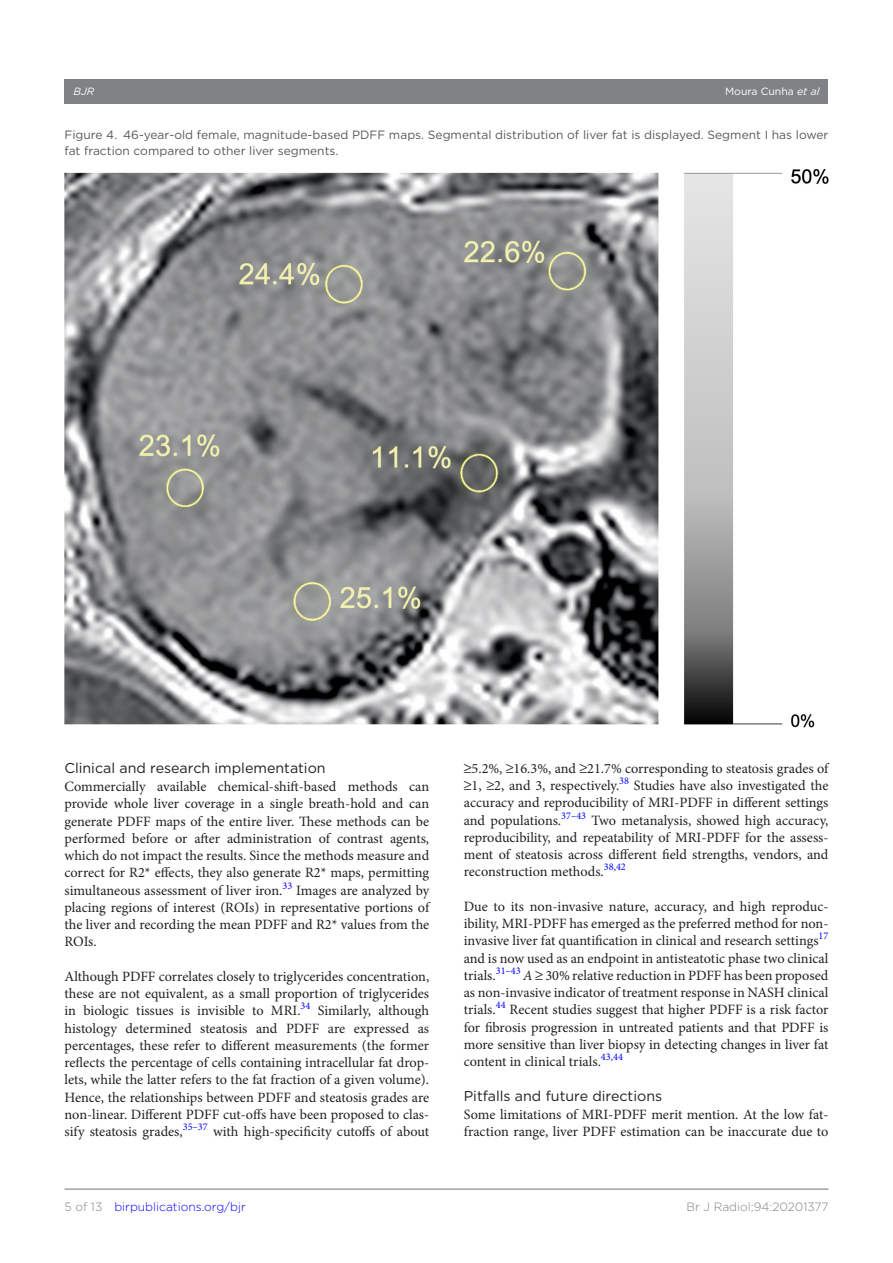
<style>
.page{position:relative;width:893px;height:1263px;background:#fff}
.page>*{position:absolute;margin:0;border:0;box-sizing:border-box;transform-origin:0 0}
.t1{font:14.25px/17.2px "Minion Pro";color:#231f20;text-align:justify}
.t2{font:14.25px "Gotham";color:#231f20}
.t3{font:12px/16.5px "Gotham";color:#57585a}
.t4{font:300 12px "Gotham";color:#00f}
.t5{font:300 12px "Gotham";color:#808285}
.t6{font:10.5px "Gotham";color:#fff}
.t7{font:italic 10.5px "Gotham";color:#fff}
.s1{font-style:italic}
.s2{color:#808285}
</style>
<div class="page">
<div style="left:64px;top:79px;width:764px;height:24px;background:#808285"></div>
<hr style="left:64px;top:1188px;width:764px;height:2px;background:#808285">
<img style="left:64px;top:169px;width:764px;height:559px">
<p class="t7" style="left:74px;top:85px;width:22px">BJR</p>
<p class="t6" style="left:725px;top:85px;width:96px">Moura Cunha <span class="s1">et al</span></p>
<p class="t3" style="left:64px;top:126px;width:765px">Figure 4. 46-year-old female, magnitude-based PDFF maps. Segmental distribution of liver fat is displayed. Segment I has lower fat fraction compared to other liver segments.</p>
<p class="t2" style="left:64px;top:759px;width:263px">Clinical and research implementation</p>
<p class="t1" style="left:64px;top:778px;width:366px">Commercially available chemical-shift-based methods can provide whole liver coverage in a single breath-hold and can generate PDFF maps of the entire liver. These methods can be performed before or after administration of contrast agents, which do not impact the results. Since the methods measure and correct for R2* effects, they also generate R2* maps, permitting simultaneous assessment of liver iron.<sup>33</sup> Images are analyzed by placing regions of interest (ROIs) in representative portions of the liver and recording the mean PDFF and R2* values from the ROIs.</p>
<p class="t1" style="left:64px;top:968px;width:366px">Although PDFF correlates closely to triglycerides concentration, these are not equivalent, as a small proportion of triglycerides in biologic tissues is invisible to MRI.<sup>34</sup> Similarly, although histology determined steatosis and PDFF are expressed as percentages, these refer to different measurements (the former reflects the percentage of cells containing intracellular fat drop&shy;lets, while the latter refers to the fat fraction of a given volume).<br>Hence, the relationships between PDFF and steatosis grades are non-linear. Different PDFF cut-offs have been proposed to clas&shy;sify steatosis grades,<sup>35–37</sup> with high-specificity cutoffs of about</p>
<p class="t4" style="left:64px;top:1199px;width:183px"><span class="s2">5 of 13</span> birpublications.org/bjr</p>
<p class="t1" style="left:464px;top:760px;width:366px">≥5.2%, ≥16.3%, and ≥21.7% corresponding to steatosis grades of ≥1, ≥2, and 3, respectively.<sup>38</sup> Studies have also investigated the accuracy and reproducibility of MRI-PDFF in different settings and populations.<sup>37–43</sup> Two metanalysis, showed high accuracy, reproducibility, and repeatability of MRI-PDFF for the assess&shy;ment of steatosis across different field strengths, vendors, and reconstruction methods.<sup>38,42</sup></p>
<p class="t1" style="left:464px;top:898px;width:366px">Due to its non-invasive nature, accuracy, and high reproduc&shy;ibility, MRI-PDFF has emerged as the preferred method for non&shy;invasive liver fat quantification in clinical and research settings<sup>17 </sup>and is now used as an endpoint in antisteatotic phase two clinical trials.<sup>31–43</sup> <span class="s1">A</span> ≥ 30% relative reduction in PDFF has been proposed as non-invasive indicator of treatment response in NASH clinical trials.<sup>44</sup> Recent studies suggest that higher PDFF is a risk factor for fibrosis progression in untreated patients and that PDFF is more sensitive than liver biopsy in detecting changes in liver fat content in clinical trials.<sup>43,44</sup></p>
<p class="t2" style="left:464px;top:1087px;width:200px">Pitfalls and future directions</p>
<p class="t1" style="left:464px;top:1106px;width:366px">Some limitations of MRI-PDFF merit mention. At the low fat&shy;fraction range, liver PDFF estimation can be inaccurate due to</p>
<p class="t5" style="left:686px;top:1199px;width:143px">Br J Radiol;94:20201377</p>
</div>
